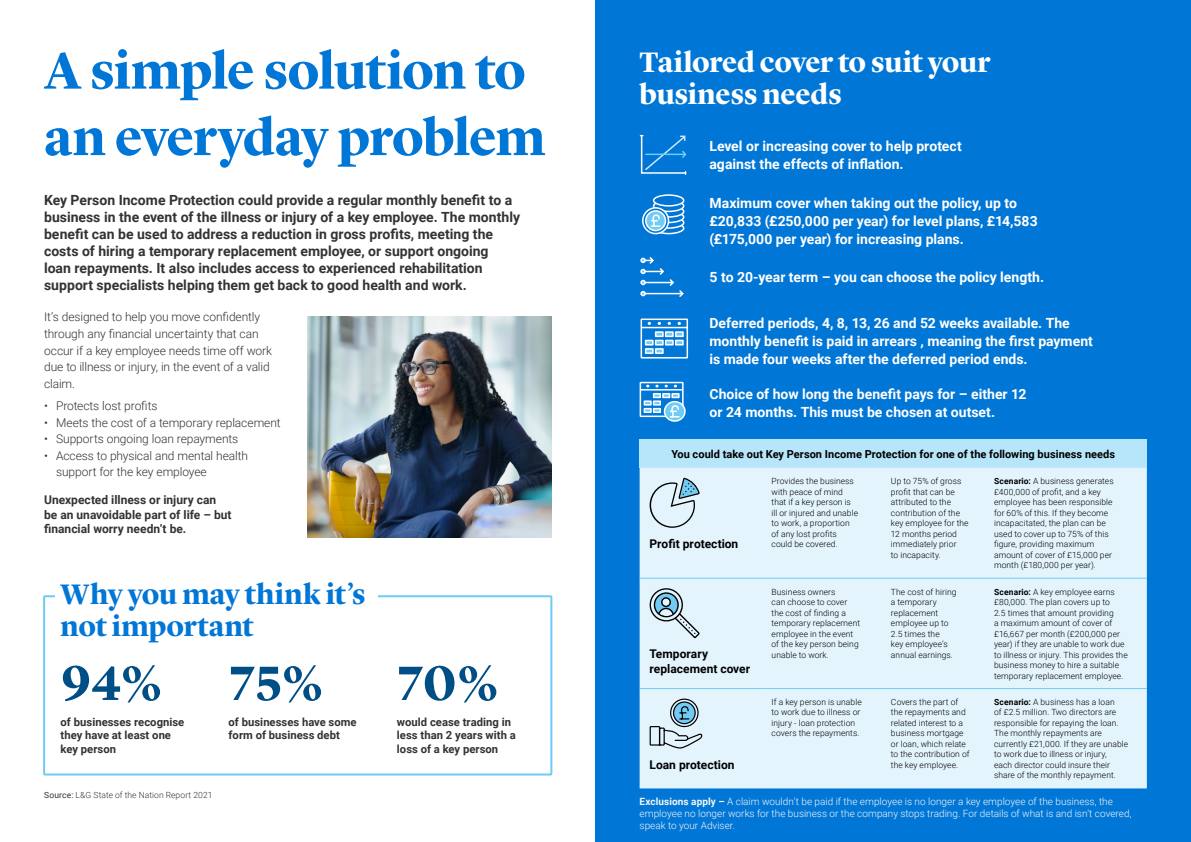
<style>
.page{position:relative;width:1191px;height:842px;background:#fff}
.page>*{position:absolute;margin:0;border:0;box-sizing:border-box;transform-origin:0 0}
.t1{font:700 53px/66.5px "Lyon Display";letter-spacing:-.02em;color:#0076d6}
.t2{font:700 50px "Lyon Display";color:#004e86}
.t3{font:700 29.2px/32px "Lyon Display";letter-spacing:-.01em;color:#fff}
.t4{font:700 29.2px/32px "Lyon Display";letter-spacing:-.005em;color:#0076d6}
.t5{font:700 14px/18px "Roboto";color:#fff}
.t6{font:700 14px/17px "Roboto";color:#343234}
.t7{font:300 12px/16.6px "Roboto";letter-spacing:-.01em;color:#343234}
.t8{font:700 12px/14.4px "Roboto";color:#343234}
.t9{font:700 12px/14.4px "Roboto";color:#000}
.t10{font:700 11.2px/13.5px "Roboto";letter-spacing:.005em;color:#343234}
.t11{font:700 11px "Roboto";letter-spacing:.005em;color:#000}
.t12{font:300 10px/12px "Roboto";color:#f6f6f6}
.t13{font:300 8.5px/10.5px "Roboto";letter-spacing:.005em;color:#000}
.t14{font:300 8.5px "Roboto";letter-spacing:.01em;color:#343234}
.s1{font-weight:700}
.s2{font-weight:400}
</style>
<div class="page">
<div style="left:595px;top:0;width:596px;height:842px;background:#0076d6"></div>
<div style="left:43px;top:595px;width:509px;height:180px;border:2px solid #6fcbf4"></div>
<div style="left:55px;top:576px;width:322px;height:39px;background:#fff"></div>
<svg style="left:640px;top:318px;width:49px;height:41px"></svg>
<div style="left:653px;top:222px;width:31px;height:12px;border:2px solid #fff;border-radius:50%"></div>
<svg style="left:653px;top:217px;width:30px;height:11px"></svg>
<div style="left:653px;top:216px;width:31px;height:13px;border:2px solid #fff;border-radius:50%"></div>
<svg style="left:653px;top:212px;width:30px;height:10px"></svg>
<div style="left:653px;top:211px;width:31px;height:12px;border:2px solid #fff;border-radius:50%"></div>
<svg style="left:653px;top:206px;width:30px;height:11px"></svg>
<div style="left:653px;top:205px;width:31px;height:13px;border:2px solid #fff;border-radius:50%"></div>
<div style="left:653px;top:201px;width:30px;height:10px;background:#0075d6;border-radius:50%"></div>
<div style="left:653px;top:200px;width:31px;height:12px;border:2px solid #fff;border-radius:50%"></div>
<div style="left:653px;top:195px;width:30px;height:11px;background:#0075d6;border-radius:50%"></div>
<div style="left:653px;top:194px;width:31px;height:13px;border:2px solid #fff;border-radius:50%"></div>
<svg style="left:643px;top:208px;width:25px;height:26px"></svg>
<div style="left:642px;top:207px;width:27px;height:27px;border:2px solid #fff;border-radius:50%"></div>
<svg style="left:646px;top:211px;width:19px;height:20px"></svg>
<div style="left:645px;top:210px;width:21px;height:21px;border:2px solid #fff;border-radius:50%"></div>
<svg style="left:650px;top:214px;width:11px;height:14px"></svg>
<svg style="left:640px;top:134px;width:47px;height:40px"></svg>
<svg style="left:640px;top:257px;width:44px;height:40px"></svg>
<div style="left:664px;top:401px;width:21px;height:21px;border:2px solid #fff;border-radius:50%"></div>
<svg style="left:639px;top:381px;width:45px;height:38px"></svg>
<img style="left:308px;top:316px;width:243px;height:221px">
<div style="left:639px;top:439px;width:507px;height:29px;background:#b7e5f9"></div>
<div style="left:639px;top:468px;width:507px;height:320px;background:#e4f4fd"></div>
<hr style="left:639px;top:578px;width:122px;height:1px;background:#6fcbf4">
<hr style="left:761px;top:578px;width:120px;height:1px;background:#6fcbf4">
<hr style="left:881px;top:578px;width:103px;height:1px;background:#6fcbf4">
<hr style="left:984px;top:578px;width:162px;height:1px;background:#6fcbf4">
<hr style="left:639px;top:688px;width:122px;height:1px;background:#6fcbf4">
<hr style="left:761px;top:688px;width:120px;height:1px;background:#6fcbf4">
<hr style="left:881px;top:688px;width:103px;height:1px;background:#6fcbf4">
<hr style="left:984px;top:688px;width:162px;height:1px;background:#6fcbf4">
<svg style="left:649px;top:478px;width:51px;height:50px"></svg>
<svg style="left:647px;top:586px;width:52px;height:52px"></svg>
<svg style="left:649px;top:698px;width:54px;height:51px"></svg>
<h1 class="t1" style="left:44px;top:33px;width:503px">A simple solution to an everyday problem</h1>
<h3 class="t3" style="left:639px;top:44px;width:352px">Tailored cover to suit your business needs</h3>
<p class="t6" style="left:44px;top:191px;width:477px">Key Person Income Protection could provide a regular monthly benefit to a business in the event of the illness or injury of a key employee. The monthly benefit can be used to address a reduction in gross profits, meeting the costs of hiring a temporary replacement employee, or support ongoing<br>loan repayments. It also includes access to experienced rehabilitation support specialists helping them get back to good health and work.</p>
<h3 class="t7" style="left:44px;top:308px;width:229px">It’s designed to help you move confidently through any financial uncertainty that can occur if a key employee needs time off work due to illness or injury, in the event of a valid claim.</h3>
<h3 class="t7" style="left:44px;top:397px;width:115px">• Protects lost profits</h3>
<h3 class="t7" style="left:44px;top:413px;width:238px">• Meets the cost of a temporary replacement</h3>
<h3 class="t7" style="left:44px;top:430px;width:196px">• Supports ongoing loan repayments</h3>
<h3 class="t7" style="left:56px;top:447px;width:193px;text-indent:-12px">• Access to physical and mental health support for the key employee</h3>
<h3 class="t8" style="left:44px;top:492px;width:189px">Unexpected illness or injury can be an unavoidable part of life – but financial worry needn’t be.</h3>
<h3 class="t5" style="left:709px;top:137px;width:254px">Level or increasing cover to help protect against the effects of inflation.</h3>
<h3 class="t5" style="left:709px;top:193px;width:330px">Maximum cover when taking out the policy, up to £20,833 (£250,000 per year) for level plans, £14,583 (£175,000 per year) for increasing plans.</h3>
<h3 class="t5" style="left:709px;top:268px;width:336px">5 to 20-year term – you can choose the policy length.</h3>
<h3 class="t5" style="left:709px;top:314px;width:385px">Deferred periods, 4, 8, 13, 26 and 52 weeks available. The monthly benefit is paid in arrears , meaning the first payment is made four weeks after the deferred period ends.</h3>
<h3 class="t5" style="left:709px;top:384px;width:318px">Choice of how long the benefit pays for – either 12 or 24 months. This must be chosen at outset.</h3>
<p class="t11" style="left:671px;top:446px;width:445px">You could take out Key Person Income Protection for one of the following business needs</p>
<p class="t13" style="left:771px;top:476px;width:88px">Provides the business with peace of mind that if a key person is ill or injured and unable to work, a proportion of any lost profits could be covered.</p>
<p class="t13" style="left:891px;top:476px;width:79px">Up to 75% of gross profit that can be attributed to the contribution of the key employee for the<br>12 months period immediately prior<br>to incapacity.</p>
<p class="t13" style="left:994px;top:475px;width:121px"><span class="s1">Scenario:</span> A business generates £400,000 of profit, and a key employee has been responsible for 60% of this. If they become incapacitated, the plan can be used to cover up to 75% of this figure, providing maximum amount of cover of £15,000 per month (£180,000 per year).</p>
<h3 class="t9" style="left:649px;top:536px;width:90px">Profit protection</h3>
<h3 class="t4" style="left:61px;top:576px;width:306px">Why you may think it’s not important</h3>
<h2 class="t2" style="left:61px;top:646px;width:103px">94%</h2>
<h3 class="t10" style="left:61px;top:714px;width:125px">of businesses recognise they have at least one key person</h3>
<h3 class="t10" style="left:229px;top:714px;width:129px">of businesses have some form of business debt</h3>
<h3 class="t10" style="left:397px;top:714px;width:120px">would cease trading in less than 2 years with a loss of a key person</h3>
<h2 class="t2" style="left:229px;top:646px;width:96px">75%</h2>
<h2 class="t2" style="left:397px;top:646px;width:103px">70%</h2>
<p class="t14" style="left:44px;top:789px;width:170px"><span class="s2">Source:</span> L&amp;G State of the Nation Report 2021</p>
<h3 class="t9" style="left:649px;top:646px;width:102px">Temporary replacement cover</h3>
<p class="t13" style="left:771px;top:586px;width:90px">Business owners<br>can choose to cover the cost of finding a temporary replacement employee in the event of the key person being unable to work.</p>
<p class="t13" style="left:891px;top:586px;width:67px">The cost of hiring a temporary replacement employee up to<br>2.5 times the<br>key employee’s annual earnings.</p>
<p class="t13" style="left:994px;top:586px;width:135px"><span class="s1">Scenario:</span> A key employee earns £80,000. The plan covers up to<br>2.5 times that amount providing<br>a maximum amount of cover of £16,667 per month (£200,000 per year) if they are unable to work due to illness or injury. This provides the business money to hire a suitable temporary replacement employee.</p>
<p class="t13" style="left:771px;top:696px;width:92px">If a key person is unable to work due to illness or injury - loan protection covers the repayments.</p>
<p class="t13" style="left:891px;top:696px;width:80px">Covers the part of the repayments and related interest to a business mortgage or loan, which relate to the contribution of the key employee.</p>
<p class="t13" style="left:994px;top:696px;width:136px"><span class="s1">Scenario:</span> A business has a loan<br>of £2.5 million. Two directors are responsible for repaying the loan.<br>The monthly repayments are currently £21,000. If they are unable to work due to illness or injury,<br>each director could insure their share of the monthly repayment.</p>
<p class="t12" style="left:639px;top:794px;width:493px"><span class="s1">Exclusions apply –</span> A claim wouldn’t be paid if the employee is no longer a key employee of the business, the employee no longer works for the business or the company stops trading. For details of what is and isn’t covered, speak to your Adviser.</p>
<h3 class="t9" style="left:649px;top:757px;width:86px">Loan protection</h3>
</div>
